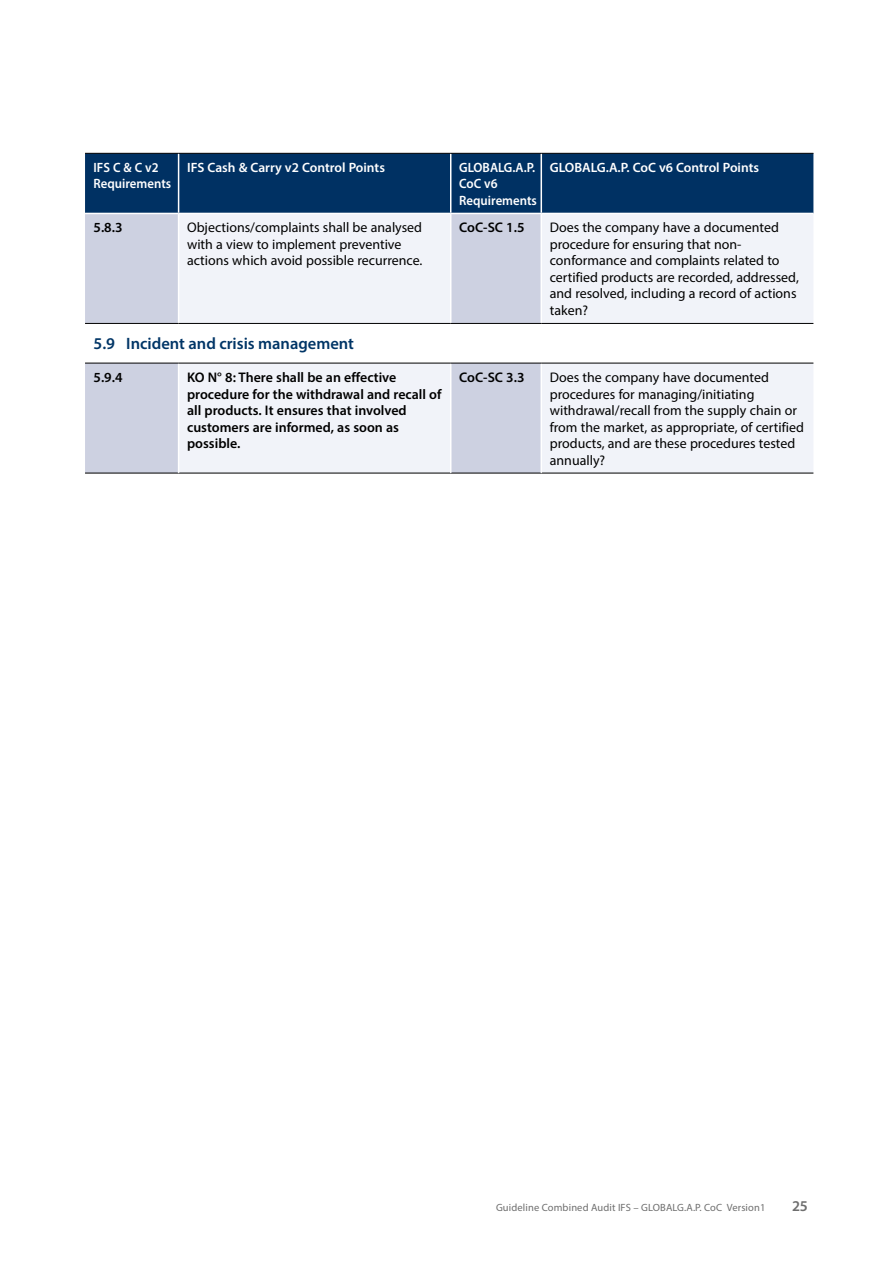
<style>
.page{position:relative;width:893px;height:1263px;background:#fff}
.page>*{position:absolute;margin:0;border:0;box-sizing:border-box;transform-origin:0 0}
.t1{font:600 16.5px "Myriad Pro";color:#003566}
.t2{font:600 15px "Myriad Pro";color:#6e6e6e}
.t3{font:13.95px/16.5px "Myriad Pro";color:#000}
.t4{font:600 13.95px/16.5px "Myriad Pro";color:#000}
.t5{font:600 13.5px "Myriad Pro";color:#fff}
.t6{font:600 13.5px/16.5px "Myriad Pro";color:#fff;scale:.95 1}
.t7{font:10.5px "Myriad Pro";letter-spacing:.01em;color:#6e6e6e}
</style>
<div class="page">
<div style="left:85px;top:154px;width:728px;height:59px;background:#003163"></div>
<div style="left:85px;top:214px;width:93px;height:259px;background:#cdd1e1"></div>
<svg style="left:179px;top:214px;width:634px;height:259px;fill:#f1f3f9"></svg>
<div style="left:85px;top:323px;width:728px;height:40px;background:#fff"></div>
<hr style="left:85px;top:473px;width:94px;height:1px;background:#000">
<hr style="left:179px;top:473px;width:272px;height:1px;background:#000">
<hr style="left:451px;top:473px;width:90px;height:1px;background:#000">
<hr style="left:541px;top:473px;width:272px;height:1px;background:#000">
<hr style="left:178px;top:154px;width:1px;height:59px;background:#fff">
<hr style="left:450px;top:154px;width:1px;height:59px;background:#fff">
<hr style="left:541px;top:154px;width:1px;height:59px;background:#fff">
<hr style="left:450px;top:214px;width:1px;height:109px;background:#fff">
<hr style="left:541px;top:214px;width:1px;height:109px;background:#fff">
<hr style="left:450px;top:363px;width:1px;height:110px;background:#fff">
<hr style="left:541px;top:363px;width:1px;height:110px;background:#fff">
<hr style="left:85px;top:323px;width:94px;height:1px;background:#000">
<hr style="left:179px;top:323px;width:272px;height:1px;background:#000">
<hr style="left:451px;top:323px;width:90px;height:1px;background:#000">
<hr style="left:541px;top:323px;width:272px;height:1px;background:#000">
<hr style="left:85px;top:363px;width:94px;height:1px;background:#000">
<hr style="left:179px;top:363px;width:272px;height:1px;background:#000">
<hr style="left:451px;top:363px;width:90px;height:1px;background:#000">
<hr style="left:541px;top:363px;width:272px;height:1px;background:#000">
<hr style="left:85px;top:153px;width:94px;height:1px;background:#000">
<hr style="left:179px;top:153px;width:272px;height:1px;background:#000">
<hr style="left:451px;top:153px;width:90px;height:1px;background:#000">
<hr style="left:541px;top:153px;width:272px;height:1px;background:#000">
<p class="t6" style="left:94px;top:159px;width:83px">IFS C &amp; C v2<br>Requirements</p>
<p class="t5" style="left:187px;top:159px;width:199px">IFS Cash &amp; Carry v2 Control Points</p>
<p class="t6" style="left:459px;top:159px;width:83px">GLOBALG.A.P.<br>CoC v6<br>Requirements</p>
<p class="t5" style="left:550px;top:159px;width:211px">GLOBALG.A.P. CoC v6 Control Points</p>
<p class="t4" style="left:94px;top:219px;width:31px">5.8.3</p>
<p class="t3" style="left:187px;top:219px;width:237px">Objections/complaints shall be analysed with a view to implement preventive actions which avoid possible recurrence.</p>
<p class="t4" style="left:459px;top:219px;width:67px">CoC-SC 1.5</p>
<p class="t3" style="left:550px;top:219px;width:251px">Does the company have a documented procedure for ensuring that non&shy;conformance and complaints related to certified products are recorded, addressed, and resolved, including a record of actions taken?</p>
<p class="t1" style="left:94px;top:333px;width:262px">5.9 Incident and crisis management</p>
<p class="t4" style="left:94px;top:369px;width:31px">5.9.4</p>
<p class="t4" style="left:187px;top:369px;width:256px">KO N° 8: There shall be an effective procedure for the withdrawal and recall of all products. It ensures that involved customers are informed, as soon as possible.</p>
<p class="t4" style="left:459px;top:369px;width:67px">CoC-SC 3.3</p>
<p class="t3" style="left:550px;top:369px;width:256px">Does the company have documented procedures for managing/initiating withdrawal/recall from the supply chain or from the market, as appropriate, of certified products, and are these procedures tested annually?</p>
<p class="t7" style="left:496px;top:1201px;width:271px">Guideline Combined Audit IFS – GLOBALG.A.P. CoC Version1</p>
<p class="t2" style="left:792px;top:1197px;width:17px">25</p>
</div>
